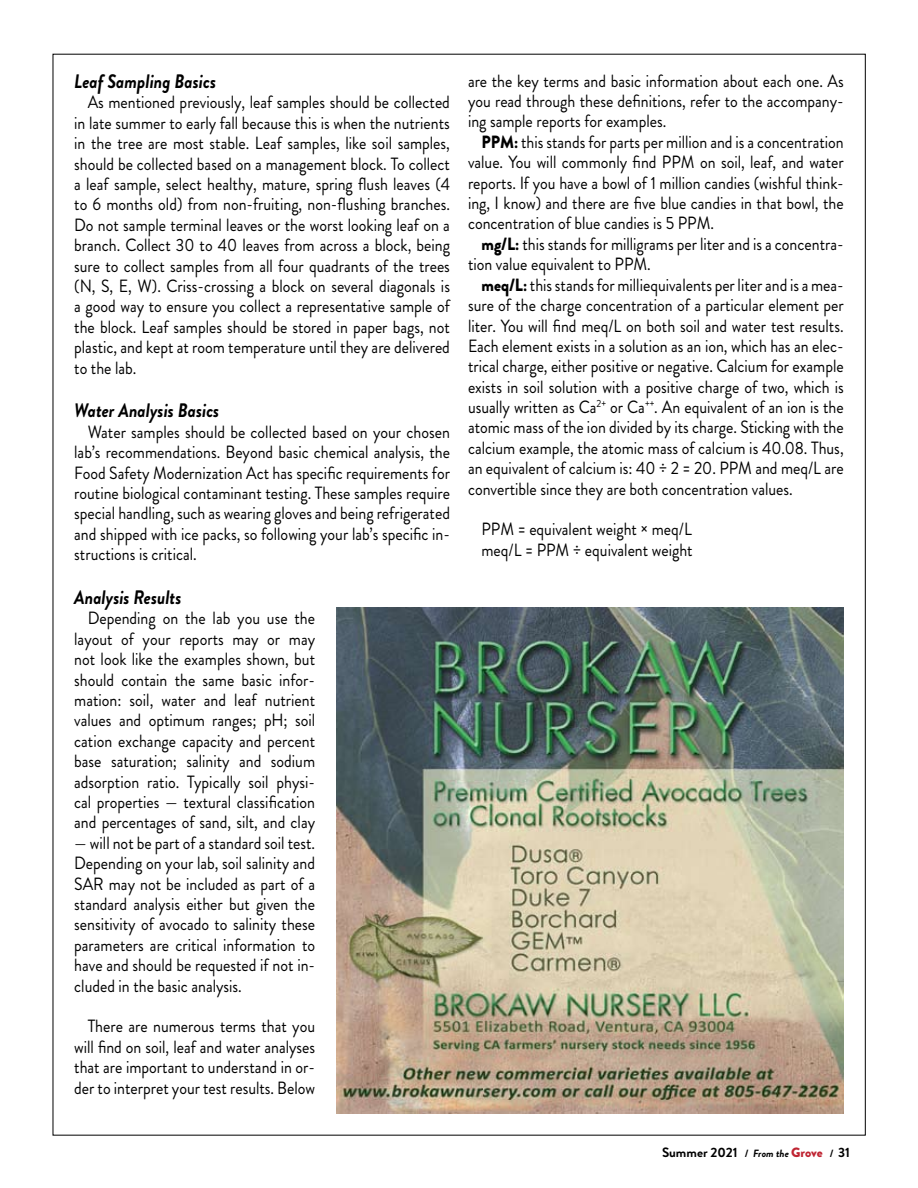
<style>
.page{position:relative;width:918px;height:1188px;background:#fff}
.page>*{position:absolute;margin:0;border:0;box-sizing:border-box;transform-origin:0 0}
.t1{font:italic 700 19.5px "Brandon Grotesque";color:#000;scale:.9 1}
.t2{font:17.7px/20.4px "Brandon Grotesque";color:#000;text-align:justify;scale:.9 1}
.t3{font:700 13.5px "Brandon Grotesque";color:#000}
.s1{font-weight:900}
.s2{font-size:10.5px}
.s3{font-style:italic;font-size:10.5px}
.s4{font-weight:900;color:#bf2432}
</style>
<div class="page">
<img style="left:337px;top:608px;width:507px;height:506px">
<p class="t1" style="left:74px;top:67px;width:159px">Leaf Sampling Basics</p>
<p class="t2" style="left:74px;top:92px;width:419px;text-indent:13px">As mentioned previously, leaf samples should be collected in late summer to early fall because this is when the nutrients in the tree are most stable. Leaf samples, like soil samples, should be collected based on a management block. To collect a leaf sample, select healthy, mature, spring flush leaves (4 to 6 months old) from non-fruiting, non-flushing branches.<br>Do not sample terminal leaves or the worst looking leaf on a branch. Collect 30 to 40 leaves from across a block, being sure to collect samples from all four quadrants of the trees (N, S, E, W). Criss-crossing a block on several diagonals is a good way to ensure you collect a representative sample of the block. Leaf samples should be stored in paper bags, not plastic, and kept at room temperature until they are delivered to the lab.</p>
<p class="t1" style="left:74px;top:397px;width:163px">Water Analysis Basics</p>
<p class="t2" style="left:74px;top:422px;width:419px;text-indent:13px">Water samples should be collected based on your chosen lab’s recommendations. Beyond basic chemical analysis, the Food Safety Modernization Act has specific requirements for routine biological contaminant testing. These samples require special handling, such as wearing gloves and being refrigerated and shipped with ice packs, so following your lab’s specific in&shy;structions is critical.</p>
<p class="t1" style="left:74px;top:583px;width:121px">Analysis Results</p>
<p class="t2" style="left:74px;top:608px;width:269px;text-indent:13px">Depending on the lab you use the layout of your reports may or may not look like the examples shown, but should contain the same basic infor&shy;mation: soil, water and leaf nutrient values and optimum ranges; pH; soil cation exchange capacity and percent base saturation; salinity and sodium adsorption ratio. Typically soil physi&shy;cal properties — textural classification and percentages of sand, silt, and clay</p>
<p class="t2" style="left:74px;top:833px;width:269px">— will not be part of a standard soil test.<br>Depending on your lab, soil salinity and SAR may not be included as part of a standard analysis either but given the sensitivity of avocado to salinity these parameters are critical information to have and should be requested if not in&shy;cluded in the basic analysis.</p>
<p class="t2" style="left:74px;top:1016px;width:269px;text-indent:13px">There are numerous terms that you will find on soil, leaf and water analyses that are important to understand in or&shy;der to interpret your test results. Below</p>
<p class="t2" style="left:468px;top:71px;width:419px">are the key terms and basic information about each one. As you read through these definitions, refer to the accompany&shy;ing sample reports for examples.</p>
<p class="t2" style="left:468px;top:132px;width:419px;text-indent:13px"><span class="s1">PPM:</span> this stands for parts per million and is a concentration value. You will commonly find PPM on soil, leaf, and water reports. If you have a bowl of 1 million candies (wishful think&shy;ing, I know) and there are five blue candies in that bowl, the concentration of blue candies is 5 PPM.</p>
<p class="t2" style="left:468px;top:234px;width:419px;text-indent:13px"><span class="s1">mg/L:</span> this stands for milligrams per liter and is a concentra&shy;tion value equivalent to PPM.</p>
<p class="t2" style="left:468px;top:275px;width:419px;text-indent:13px"><span class="s1">meq/L:</span> this stands for milliequivalents per liter and is a mea&shy;sure of the charge concentration of a particular element per liter. You will find meq/L on both soil and water test results.<br>Each element exists in a solution as an ion, which has an elec&shy;trical charge, either positive or negative. Calcium for example exists in soil solution with a positive charge of two, which is usually written as Ca<sup>2+</sup> or Ca<sup>++</sup>. An equivalent of an ion is the atomic mass of the ion divided by its charge. Sticking with the calcium example, the atomic mass of calcium is 40.08. Thus, an equivalent of calcium is: 40 ÷ 2 = 20. PPM and meq/L are convertible since they are both concentration values.</p>
<p class="t2" style="left:481px;top:519px;width:236px">PPM = equivalent weight × meq/L meq/L = PPM ÷ equivalent weight</p>
<p class="t3" style="left:662px;top:1143px;width:190px">Summer 2021 <span class="s2">/</span> <span class="s3">From the</span> <span class="s4">Grove</span> <span class="s2">/</span> 31</p>
</div>
